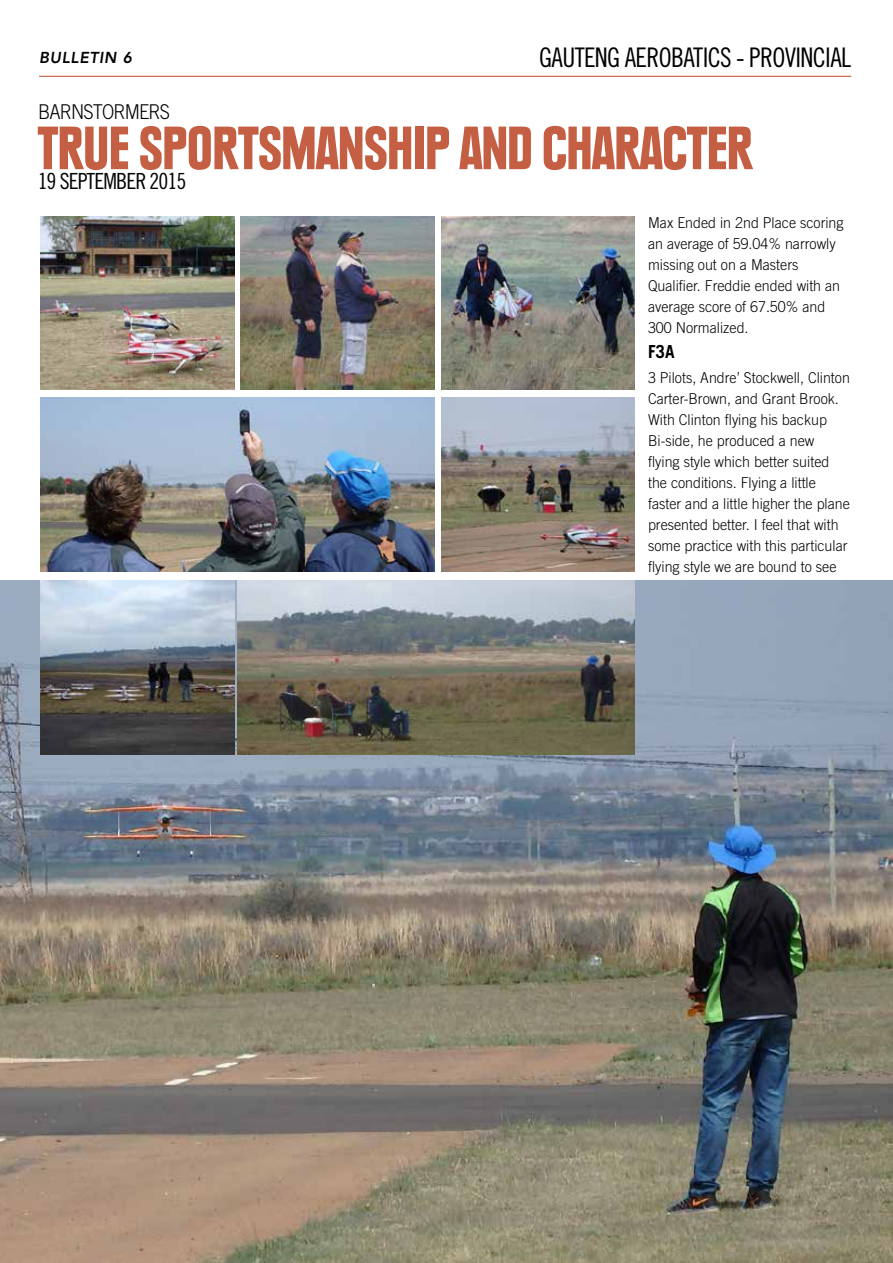
<style>
.page{position:relative;width:893px;height:1263px;background:#fff}
.page>*{position:absolute;margin:0;border:0;box-sizing:border-box;transform-origin:0 0}
.t1{font:900 condensed 60.15px "Plak";color:#c45f43}
.t2{font:27px "Trade Gothic Cond Eighteen";letter-spacing:-.025em;color:#000;scale:.96 1}
.t3{font:22.2px "Trade Gothic Cond Eighteen";letter-spacing:-.04em;color:#000}
.t4{font:300 20.4px "Trade Gothic";letter-spacing:-.05em;color:#000;scale:.9 1}
.t5{font:700 18px "Trade Gothic";color:#000;scale:.95 1}
.t6{font:italic 800 15.75px "Avenir";letter-spacing:.05em;color:#000}
.t7{font:300 15px/21px "Trade Gothic";color:#000;scale:.95 1}
</style>
<div class="page">
<hr style="left:39px;top:76px;width:812px;height:1px;background:#c45f43">
<img style="left:0;top:580px;width:893px;height:683px">
<img style="left:40px;top:581px;width:194px;height:173px">
<img style="left:238px;top:581px;width:396px;height:173px">
<img style="left:40px;top:397px;width:394px;height:174px">
<img style="left:441px;top:397px;width:193px;height:174px">
<img style="left:40px;top:216px;width:194px;height:174px">
<img style="left:241px;top:216px;width:193px;height:174px">
<img style="left:441px;top:216px;width:193px;height:174px">
<p class="t6" style="left:39px;top:48px;width:94px">BULLETIN 6</p>
<h2 class="t2" style="left:539px;top:41px;width:327px">GAUTENG AEROBATICS - PROVINCIAL</h2>
<h3 class="t4" style="left:38px;top:99px;width:148px">barnstormers</h3>
<h1 class="t1" style="left:38px;top:113px;width:716px">TRUE SPORTSMANSHIP AND CHARACTER</h1>
<h3 class="t3" style="left:38px;top:168px;width:150px">19 SEPTEMBER 2015</h3>
<p class="t7" style="left:648px;top:212px;width:207px">Max Ended in 2nd Place scoring an average of 59.04% narrowly missing out on a Masters<br>Qualifier. Freddie ended with an average score of 67.50% and<br>300 Normalized.</p>
<p class="t5" style="left:648px;top:341px;width:30px">F3A</p>
<p class="t7" style="left:648px;top:367px;width:214px">3 Pilots, Andre’ Stockwell, Clinton<br>Carter-B rown, and Grant B rook.<br>With Clinton flying his backup<br>B i-side, he produced a new<br>flying style which better suited the conditions. Flying a little faster and a little higher the plane presented better. I feel that with some practice with this particular flying style we are bound to see</p>
</div>
